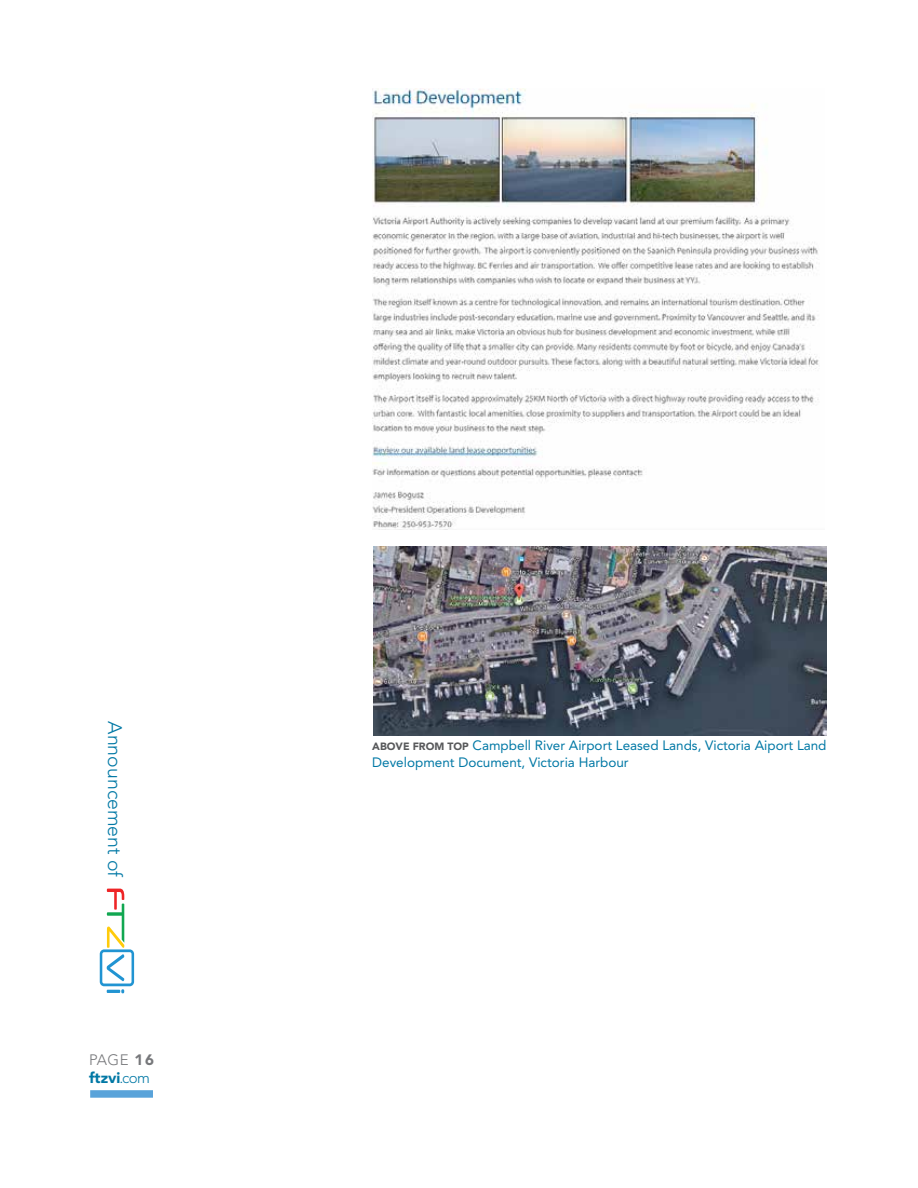
<style>
.page{position:relative;width:918px;height:1188px;background:#fff}
.page>*{position:absolute;margin:0;border:0;box-sizing:border-box;transform-origin:0 0}
.t1{font:300 19.5px "Avenir LT Std";color:#0078a5}
.t2{font:900 15px/18px "Avenir LT Std";color:#0078a5}
.t3{font:13.5px/16.2px "Avenir LT Std";color:#0078a5}
.s1{font-weight:300;color:#77787b}
.s2{color:#77787b}
.s3{font-weight:300}
.s4{font-weight:900;font-size:10.5px;color:#58595b}
</style>
<div class="page">
<div style="left:90px;top:1090px;width:63px;height:8px;background:#59a3da"></div>
<svg style="left:100px;top:889px;width:34px;height:104px"></svg>
<img style="left:372px;top:88px;width:447px;height:442px">
<img style="left:374px;top:546px;width:452px;height:190px">
<h1 class="t1" style="left:126px;top:721px;width:158px;rotate:90deg">Announcement of</h1>
<p class="t2" style="left:89px;top:1051px;width:66px"><span class="s1">PAGE</span> <span class="s2">16 </span>ftzvi<span class="s3">.com</span></p>
<p class="t3" style="left:372px;top:738px;width:456px"><span class="s4">ABOVE FROM TOP</span> Campbell River Airport Leased Lands, Victoria Aiport Land<br>Development Document, Victoria Harbour</p>
</div>
